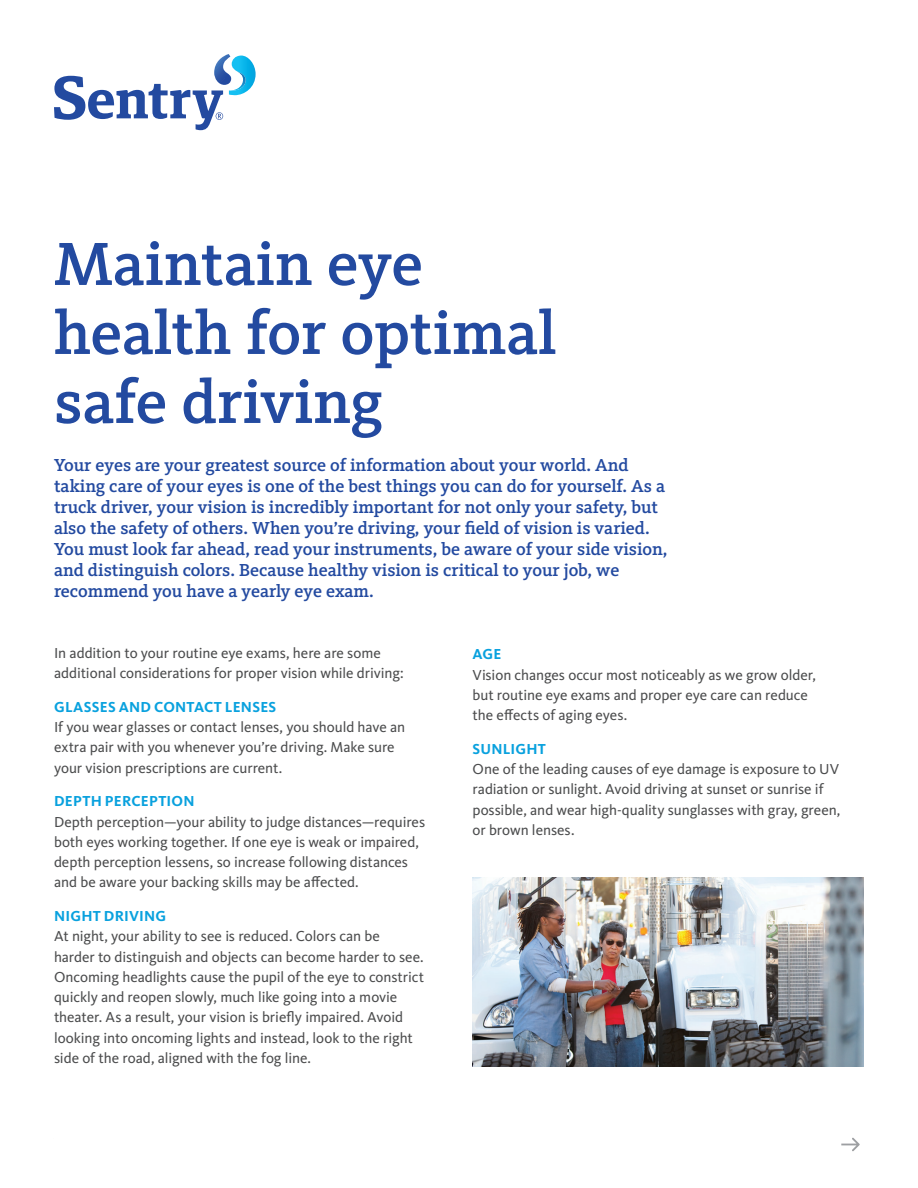
<style>
.page{position:relative;width:918px;height:1188px;background:#fff}
.page>*{position:absolute;margin:0;border:0;box-sizing:border-box;transform-origin:0 0}
.Headline_42_46{font:500 63px/69px "Kievit Slab Pro";color:#234aa0}
.Introduction_12_14{font:500 18px/21px "Kievit Slab Pro";color:#234aa0}
.Body_10_13_5{font:15px/20.2px "Kievit Pro";letter-spacing:-.005em;color:#4b4c4d}
.Body_Head_All_Caps_1{font:700 15px "Kievit Pro";letter-spacing:.015em;color:#09a1de}
</style>
<div class="page">
<img style="left:472px;top:878px;width:392px;height:188px">
<svg style="left:841px;top:1138px;width:19px;height:13px"></svg>
<svg style="left:54px;top:54px;width:202px;height:76px"></svg>
<p class="Headline_42_46" style="left:54px;top:229px;width:504px">Maintain eye health for optimal safe driving</p>
<p class="Introduction_12_14" style="left:54px;top:454px;width:615px">Your eyes are your greatest source of information about your world. And taking care of your eyes is one of the best things you can do for yourself. As a truck driver, your vision is incredibly important for not only your safety, but also the safety of others. When you’re driving, your field of vision is varied.<br>You must look far ahead, read your instruments, be aware of your side vision, and distinguish colors. Because healthy vision is critical to your job, we recommend you have a yearly eye exam.</p>
<p class="Body_10_13_5" style="left:54px;top:643px;width:351px">In addition to your routine eye exams, here are some additional considerations for proper vision while driving:</p>
<p class="Body_Head_All_Caps_1" style="left:54px;top:698px;width:224px">GLASSES AND CONTACT LENSES</p>
<p class="Body_10_13_5" style="left:54px;top:717px;width:353px">If you wear glasses or contact lenses, you should have an extra pair with you whenever you’re driving. Make sure your vision prescriptions are current.</p>
<p class="Body_Head_All_Caps_1" style="left:54px;top:792px;width:142px">DEPTH PERCEPTION</p>
<p class="Body_10_13_5" style="left:54px;top:812px;width:373px">Depth perception—your ability to judge distances—requires both eyes working together. If one eye is weak or impaired, depth perception lessens, so increase following distances and be aware your backing skills may be affected.</p>
<p class="Body_Head_All_Caps_1" style="left:54px;top:907px;width:114px">NIGHT DRIVING</p>
<p class="Body_10_13_5" style="left:54px;top:926px;width:372px">At night, your ability to see is reduced. Colors can be harder to distinguish and objects can become harder to see.<br>Oncoming headlights cause the pupil of the eye to constrict quickly and reopen slowly, much like going into a movie theater. As a result, your vision is briefly impaired. Avoid looking into oncoming lights and instead, look to the right side of the road, aligned with the fog line.</p>
<p class="Body_Head_All_Caps_1" style="left:473px;top:645px;width:30px">AGE</p>
<p class="Body_10_13_5" style="left:472px;top:664px;width:345px">Vision changes occur most noticeably as we grow older, but routine eye exams and proper eye care can reduce the effects of aging eyes.</p>
<p class="Body_Head_All_Caps_1" style="left:473px;top:740px;width:75px">SUNLIGHT</p>
<p class="Body_10_13_5" style="left:472px;top:759px;width:369px">One of the leading causes of eye damage is exposure to UV radiation or sunlight. Avoid driving at sunset or sunrise if possible, and wear high-quality sunglasses with gray, green, or brown lenses.</p>
</div>
